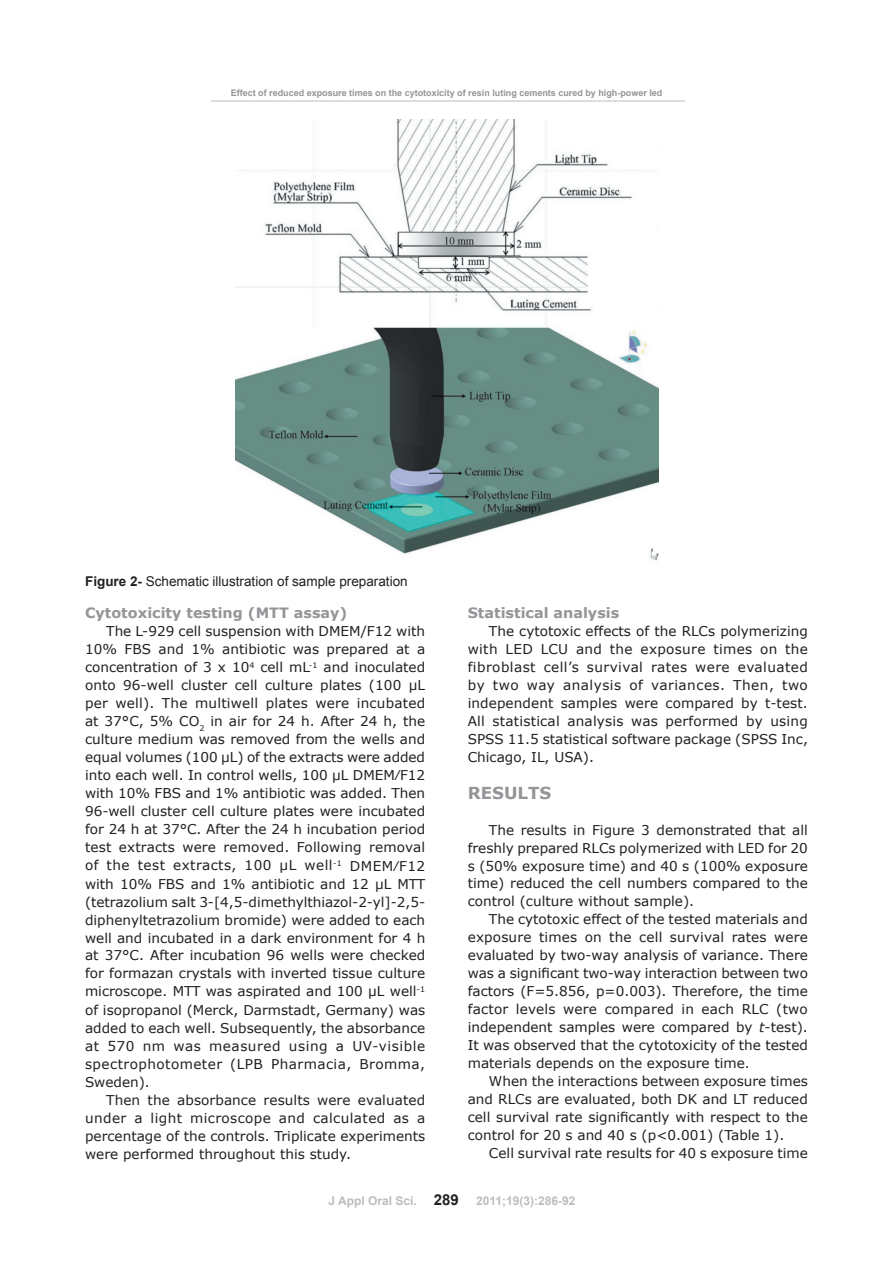
<style>
.page{position:relative;width:893px;height:1263px;background:#fff}
.page>*{position:absolute;margin:0;border:0;box-sizing:border-box;transform-origin:0 0}
.t1{font:700 16.5px "Verdana";color:#939598}
.t2{font:700 14.25px "Verdana";color:#939598}
.t3{font:13.5px/18px "Verdana";color:#231f20;text-align:justify}
.t4{font:13.5px "Arial";color:#231f20}
.t5{font:700 12px "Arial";color:#bcbdc0}
.t6{font:700 9px "Arial";color:#939598}
.s1{font-weight:700}
.s2{font-style:italic}
.s3{font-size:15px;color:#231f20}
</style>
<div class="page">
<hr style="left:211px;top:100px;width:473px;height:1px;background:#dcdddf">
<img style="left:235px;top:119px;width:423px;height:441px">
<p class="t6" style="left:231px;top:87px;width:433px">Effect of reduced exposure times on the cytotoxicity of resin luting cements cured by high-power led</p>
<p class="t4" style="left:85px;top:572px;width:324px"><span class="s1">Figure 2-</span> Schematic illustration of sample preparation</p>
<p class="t2" style="left:85px;top:604px;width:264px">Cytotoxicity testing (MTT assay)</p>
<p class="t3" style="left:85px;top:622px;width:342px;text-indent:21px">The L-929 cell suspension with DMEM/F12 with 10% FBS and 1% antibiotic was prepared at a concentration of 3 x 10<sup>4</sup> cell mL<sup>-1</sup> and inoculated onto 96-well cluster cell culture plates (100 µL per well). The multiwell plates were incubated at 37°C, 5% CO<sub>2</sub> in air for 24 h. After 24 h, the culture medium was removed from the wells and equal volumes (100 µL) of the extracts were added into each well. In control wells, 100 µL DMEM⁄F12 with 10% FBS and 1% antibiotic was added. Then 96-well cluster cell culture plates were incubated for 24 h at 37°C. After the 24 h incubation period test extracts were removed. Following removal of the test extracts, 100 µL well<sup>-1</sup> DMEM⁄F12 with 10% FBS and 1% antibiotic and 12 µL MTT (tetrazolium salt 3-[4,5-dimethylthiazol-2-yl]-2,5- diphenyltetrazolium bromide) were added to each well and incubated in a dark environment for 4 h at 37°C. After incubation 96 wells were checked for formazan crystals with inverted tissue culture microscope. MTT was aspirated and 100 µL well<sup>-1 </sup>of isopropanol (Merck, Darmstadt, Germany) was added to each well. Subsequently, the absorbance at 570 nm was measured using a UV-visible spectrophotometer (LPB Pharmacia, Bromma, Sweden).</p>
<p class="t3" style="left:85px;top:1090px;width:342px;text-indent:21px">Then the absorbance results were evaluated under a light microscope and calculated as a percentage of the controls. Triplicate experiments were performed throughout this study.</p>
<p class="t2" style="left:468px;top:604px;width:153px">Statistical analysis</p>
<p class="t3" style="left:468px;top:622px;width:342px;text-indent:21px">The cytotoxic effects of the RLCs polymerizing with LED LCU and the exposure times on the fibroblast cell’s survival rates were evaluated by two way analysis of variances. Then, two independent samples were compared by t-test.<br>All statistical analysis was performed by using SPSS 11.5 statistical software package (SPSS Inc, Chicago, IL, USA).</p>
<p class="t1" style="left:468px;top:782px;width:85px">RESULTS</p>
<p class="t3" style="left:468px;top:820px;width:342px;text-indent:21px">The results in Figure 3 demonstrated that all freshly prepared RLCs polymerized with LED for 20 s (50% exposure time) and 40 s (100% exposure time) reduced the cell numbers compared to the control (culture without sample).</p>
<p class="t3" style="left:468px;top:910px;width:342px;text-indent:21px">The cytotoxic effect of the tested materials and exposure times on the cell survival rates were evaluated by two-way analysis of variance. There was a significant two-way interaction between two factors (F=5.856, p=0.003). Therefore, the time factor levels were compared in each RLC (two independent samples were compared by <span class="s2">t</span>-test).<br>It was observed that the cytotoxicity of the tested materials depends on the exposure time.</p>
<p class="t3" style="left:468px;top:1072px;width:342px;text-indent:21px">When the interactions between exposure times and RLCs are evaluated, both DK and LT reduced cell survival rate significantly with respect to the control for 20 s and 40 s (p&lt;0.001) (Table 1).</p>
<p class="t3" style="left:489px;top:1144px;width:320px">Cell survival rate results for 40 s exposure time</p>
<p class="t5" style="left:328px;top:1193px;width:132px">J Appl Oral Sci. <span class="s3">289</span></p>
<p class="t5" style="left:476px;top:1193px;width:101px">2011;19(3):286-92</p>
</div>
